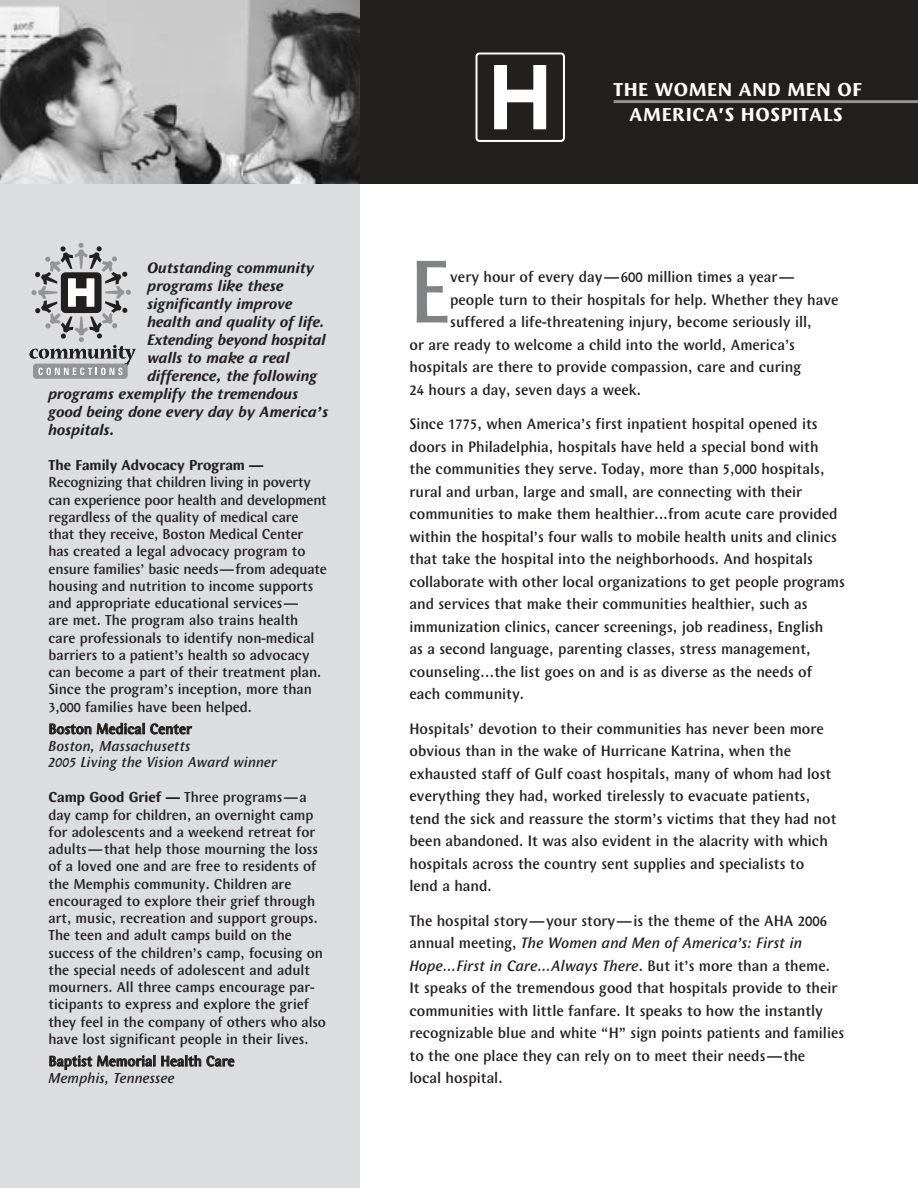
<style>
.page{position:relative;width:918px;height:1188px;background:#fff}
.page>*{position:absolute;margin:0;border:0;box-sizing:border-box;transform-origin:0 0}
.t1{font:500 92.85px "Wunderlich";color:#808284;scale:.9 1}
.t2{font:700 19.5px/25.3px "Wunderlich";letter-spacing:.03em;color:#fff;text-align:center}
.t3{font:500 15.75px/22.5px "Wunderlich";color:#231f1f;scale:.94 1}
.t4{font:italic 700 15.75px "Wunderlich";color:#231f1f;scale:.94 1}
.t5{font:500 15px/17.2px "Wunderlich";color:#231f1f;scale:.94 1}
.t6{font:italic 500 15px/16.5px "Wunderlich";color:#231f1f;scale:.94 1}
.t7{font:700 15px "Wunderlich";color:#231f1f;scale:.94 1}
.s1{font-weight:700}
.s2{font-style:italic}
</style>
<div class="page">
<img style="left:0;top:0;width:360px;height:184px">
<div style="left:360px;top:0;width:558px;height:184px;background:#231f1f"></div>
<hr style="left:614px;top:100px;width:304px;height:3px;background:#939497">
<div style="left:0;top:184px;width:360px;height:1004px;background:#dcdddf"></div>
<svg style="left:476px;top:53px;width:89px;height:89px"></svg>
<div style="left:478px;top:55px;width:85px;height:85px;background:#231f1f;border-radius:2px"></div>
<svg style="left:494px;top:65px;width:52px;height:64px"></svg>
<div style="left:33px;top:363px;width:95px;height:16px;background:#939497;border-radius:3px"></div>
<svg style="left:30px;top:243px;width:106px;height:132px"></svg>
<p class="t4" style="left:147px;top:262px;width:179px">Outstanding community</p>
<p class="t4" style="left:147px;top:280px;width:146px">programs like these</p>
<p class="t4" style="left:147px;top:298px;width:156px">significantly improve</p>
<p class="t4" style="left:147px;top:316px;width:190px">health and quality of life.</p>
<p class="t4" style="left:147px;top:334px;width:191px">Extending beyond hospital</p>
<p class="t4" style="left:147px;top:352px;width:153px">walls to make a real</p>
<p class="t4" style="left:147px;top:370px;width:182px">difference, the following</p>
<p class="t4" style="left:48px;top:388px;width:267px">programs exemplify the tremendous</p>
<p class="t4" style="left:48px;top:406px;width:299px">good being done every day by America’s</p>
<p class="t4" style="left:48px;top:424px;width:72px">hospitals.</p>
<p class="t7" style="left:48px;top:459px;width:230px">The Family Advocacy Program —</p>
<p class="t5" style="left:48px;top:475px;width:298px">Recognizing that children living in poverty can experience poor health and development regardless of the quality of medical care that they receive, Boston Medical Center has created a legal advocacy program to ensure families’ basic needs—from adequate housing and nutrition to income supports and appropriate educational services—<br>are met. The program also trains health care professionals to identify non-medical barriers to a patient’s health so advocacy can become a part of their treatment plan.<br>Since the program’s inception, more than 3,000 families have been helped.</p>
<p class="t5" style="left:49px;top:722px;width:154px">Boston Medical Center</p>
<p class="t6" style="left:48px;top:739px;width:245px">Boston, Massachusetts<br>2005 Living the Vision Award winner</p>
<p class="t5" style="left:48px;top:790px;width:297px"><span class="s1">Camp Good Grief —</span> Three programs—a day camp for children, an overnight camp for adolescents and a weekend retreat for adults—that help those mourning the loss of a loved one and are free to residents of the Memphis community. Children are encouraged to explore their grief through art, music, recreation and support groups.<br>The teen and adult camps build on the success of the children’s camp, focusing on the special needs of adolescent and adult mourners. All three camps encourage par&shy;ticipants to express and explore the grief they feel in the company of others who also have lost significant people in their lives.</p>
<p class="t5" style="left:49px;top:1054px;width:199px">Baptist Memorial Health Care</p>
<p class="t6" style="left:48px;top:1071px;width:136px">Memphis, Tennessee</p>
<p class="t2" style="left:614px;top:78px;width:250px">THE WOMEN AND MEN OF<br>AMERICA'S HOSPITALS</p>
<h1 class="t1" style="left:410px;top:256px;width:47px">E</h1>
<p class="t3" style="left:450px;top:267px;width:367px">very hour of every day—600 million times a year—</p>
<p class="t3" style="left:450px;top:289px;width:415px">people turn to their hospitals for help. Whether they have</p>
<p class="t3" style="left:450px;top:312px;width:386px">suffered a life-threatening injury, become seriously ill,</p>
<p class="t3" style="left:410px;top:334px;width:412px">or are ready to welcome a child into the world, America’s</p>
<p class="t3" style="left:410px;top:357px;width:418px">hospitals are there to provide compassion, care and curing</p>
<p class="t3" style="left:410px;top:379px;width:248px">24 hours a day, seven days a week.</p>
<p class="t3" style="left:410px;top:414px;width:465px">Since 1775, when America’s first inpatient hospital opened its doors in Philadelphia, hospitals have held a special bond with<br>the communities they serve. Today, more than 5,000 hospitals, rural and urban, large and small, are connecting with their communities to make them healthier...from acute care provided within the hospital’s four walls to mobile health units and clinics that take the hospital into the neighborhoods. And hospitals collaborate with other local organizations to get people programs and services that make their communities healthier, such as immunization clinics, cancer screenings, job readiness, English<br>as a second language, parenting classes, stress management, counseling...the list goes on and is as diverse as the needs of each community.</p>
<p class="t3" style="left:410px;top:719px;width:456px">Hospitals’ devotion to their communities has never been more obvious than in the wake of Hurricane Katrina, when the exhausted staff of Gulf coast hospitals, many of whom had lost everything they had, worked tirelessly to evacuate patients, tend the sick and reassure the storm’s victims that they had not been abandoned. It was also evident in the alacrity with which hospitals across the country sent supplies and specialists to lend a hand.</p>
<p class="t3" style="left:409px;top:911px;width:464px">The hospital story—your story—is the theme of the AHA 2006 annual meeting, <span class="s2">The Women and Men of America’s: First in Hope...First in Care...Always There</span>. But it’s more than a theme.<br>It speaks of the tremendous good that hospitals provide to their communities with little fanfare. It speaks to how the instantly recognizable blue and white “H” sign points patients and families to the one place they can rely on to meet their needs—the<br>local hospital.</p>
</div>
